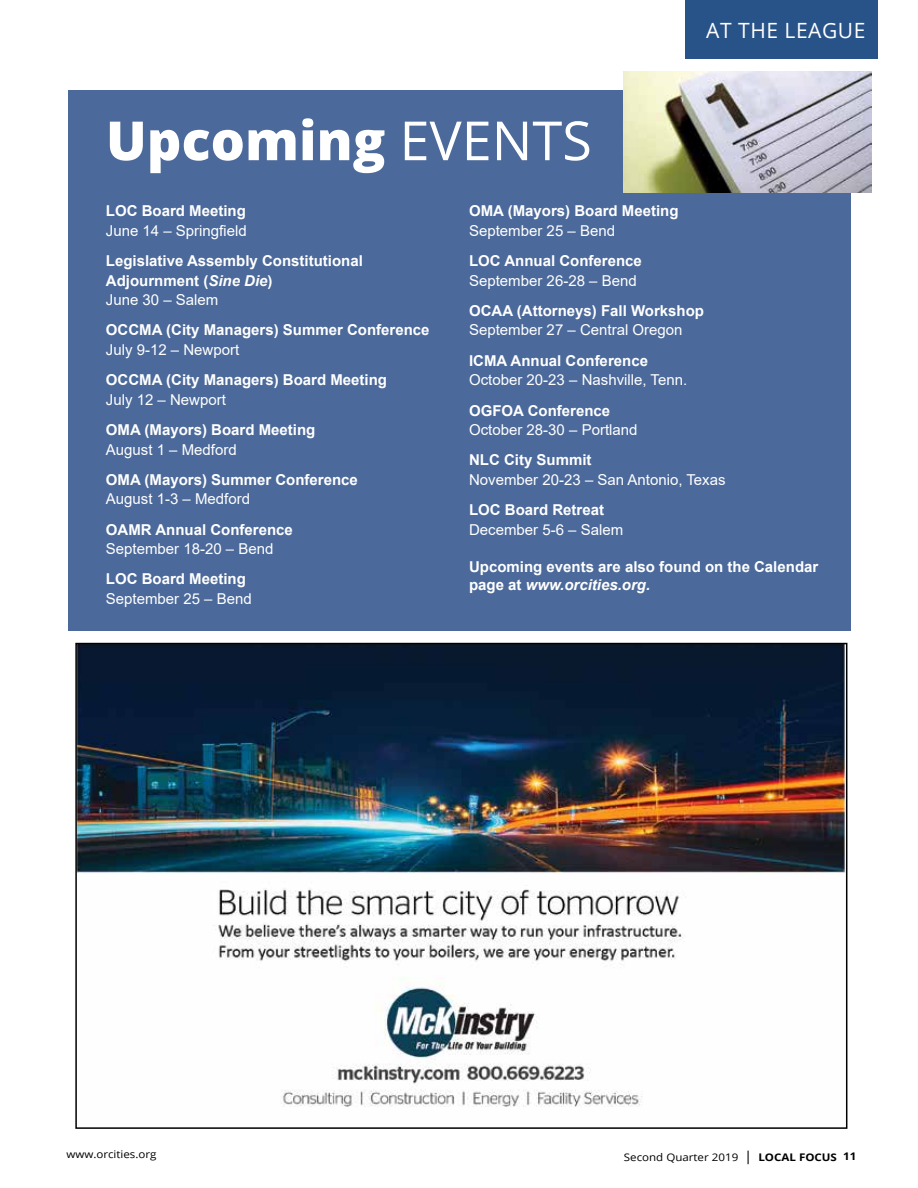
<style>
.page{position:relative;width:918px;height:1188px;background:#fff}
.page>*{position:absolute;margin:0;border:0;box-sizing:border-box;transform-origin:0 0}
.t1{font:800 54px "Open Sans";color:#fff}
.t2{font:21px "Open Sans";letter-spacing:.025em;color:#fff}
.t3{font:700 15px/19.5px "Arial";color:#fff}
.t4{font:15px "Arial";color:#fff}
.t5{font:10.5px "Open Sans";color:#000;scale:1.1 1}
.s1{font-weight:400}
.s2{font-style:italic}
.s3{font-size:13.5px}
.s4{font-weight:700}
</style>
<div class="page">
<div style="left:685px;top:0;width:193px;height:58px;background:#285389"></div>
<div style="left:68px;top:90px;width:782px;height:541px;background:#4b699a"></div>
<img style="left:623px;top:71px;width:248px;height:121px">
<img style="left:78px;top:646px;width:766px;height:461px">
<div style="left:75px;top:643px;width:772px;height:486px;border:2px solid #000"></div>
<h2 class="t2" style="left:706px;top:16px;width:161px">AT THE LEAGUE</h2>
<h1 class="t1" style="left:106px;top:100px;width:488px">Upcoming <span class="s1">EVENTS</span></h1>
<p class="t3" style="left:106px;top:201px;width:142px">LOC Board Meeting</p>
<p class="t4" style="left:106px;top:220px;width:142px">June 14 – Springfield</p>
<p class="t3" style="left:106px;top:251px;width:259px">Legislative Assembly Constitutional<br>Adjournment (<span class="s2">Sine Die</span>)<br><span class="s1">June 30 – Salem</span></p>
<p class="t3" style="left:106px;top:321px;width:325px">OCCMA (City Managers) Summer Conference</p>
<p class="t4" style="left:106px;top:339px;width:135px">July 9-12 – Newport</p>
<p class="t3" style="left:106px;top:370px;width:283px">OCCMA (City Managers) Board Meeting</p>
<p class="t4" style="left:106px;top:389px;width:122px">July 12 – Newport</p>
<p class="t3" style="left:106px;top:420px;width:211px">OMA (Mayors) Board Meeting</p>
<p class="t4" style="left:106px;top:439px;width:132px">August 1 – Medford</p>
<p class="t3" style="left:106px;top:470px;width:253px">OMA (Mayors) Summer Conference</p>
<p class="t4" style="left:106px;top:489px;width:146px">August 1-3 – Medford</p>
<p class="t3" style="left:106px;top:520px;width:188px">OAMR Annual Conference</p>
<p class="t4" style="left:106px;top:539px;width:169px">September 18-20 – Bend</p>
<p class="t3" style="left:106px;top:570px;width:142px">LOC Board Meeting</p>
<p class="t4" style="left:106px;top:588px;width:147px">September 25 – Bend</p>
<p class="t3" style="left:469px;top:201px;width:211px">OMA (Mayors) Board Meeting</p>
<p class="t4" style="left:469px;top:220px;width:147px">September 25 – Bend</p>
<p class="t3" style="left:469px;top:251px;width:174px">LOC Annual Conference</p>
<p class="t4" style="left:469px;top:270px;width:169px">September 26-28 – Bend</p>
<p class="t3" style="left:469px;top:301px;width:237px">OCAA (Attorneys) Fall Workshop</p>
<p class="t4" style="left:469px;top:320px;width:215px">September 27 – Central Oregon</p>
<p class="t3" style="left:469px;top:351px;width:180px">ICMA Annual Conference</p>
<p class="t4" style="left:469px;top:370px;width:220px">October 20-23 – Nashville, Tenn.</p>
<p class="t3" style="left:469px;top:401px;width:143px">OGFOA Conference</p>
<p class="t4" style="left:469px;top:419px;width:170px">October 28-30 – Portland</p>
<p class="t3" style="left:469px;top:450px;width:124px">NLC City Summit</p>
<p class="t4" style="left:469px;top:469px;width:258px">November 20-23 – San Antonio, Texas</p>
<p class="t3" style="left:469px;top:500px;width:137px">LOC Board Retreat</p>
<p class="t4" style="left:469px;top:519px;width:156px">December 5-6 – Salem</p>
<p class="t3" style="left:469px;top:558px;width:351px;line-height:18px">Upcoming events are also found on the Calendar page at <span class="s2">www.orcities.org.</span></p>
<p class="t5" style="left:66px;top:1147px;width:84px">www.orcities.org</p>
<p class="t5" style="left:624px;top:1150px;width:213px">Second Quarter 2019 <span class="s3">|</span> <span class="s4">LOCAL FOCUS 11</span></p>
</div>
